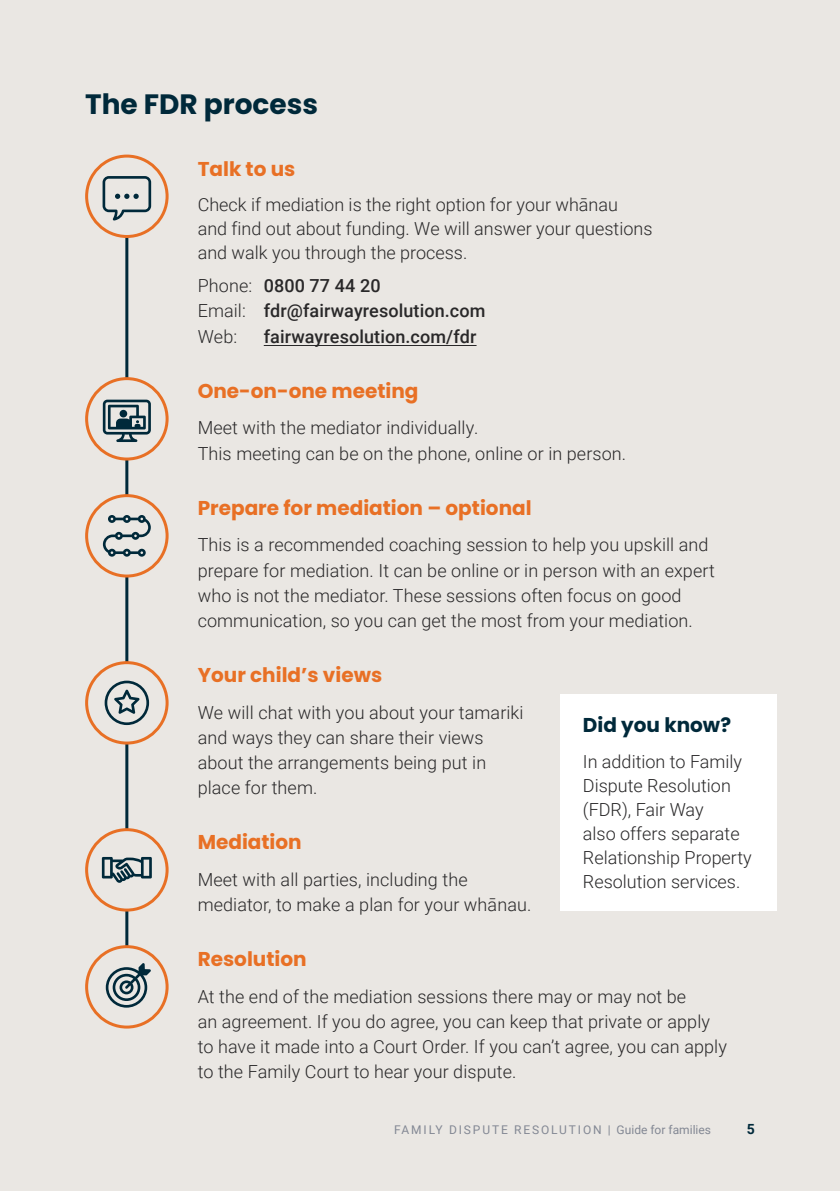
<style>
.page{position:relative;width:840px;height:1191px;background:#fff}
.page>*{position:absolute;margin:0;border:0;box-sizing:border-box;transform-origin:0 0}
.t1{font:700 28px "Poppins";color:#00293a}
.t2{font:700 20px "Poppins";color:#e87025}
.t3{font:700 20px "Poppins";color:#00293a}
.Body{font:300 18px/25px "Roboto";letter-spacing:.005em;color:#292829}
.Body_box{font:300 18px/24px "Roboto";color:#292829}
.Body-2{font:500 18px/25px "Roboto";letter-spacing:.005em;color:#292829}
.t4{font:700 14px "Roboto";color:#00293a}
.t5{font:12px "Roboto";letter-spacing:.155em;color:#838894}
.s1{font-weight:300}
</style>
<div class="page">
<div style="left:0;top:0;width:839px;height:1191px;background:#eae7e3"></div>
<div style="left:560px;top:694px;width:216px;height:216px;background:#fff"></div>
<hr style="left:263px;top:345px;width:213px;height:1px;background:#292829">
<hr style="left:125px;top:198px;width:3px;height:787px;background:#00293a">
<div style="left:87px;top:156px;width:80px;height:80px;background:#eae7e3;border-radius:50%"></div>
<svg style="left:102px;top:176px;width:49px;height:44px"></svg>
<div style="left:85px;top:155px;width:83px;height:83px;border:3px solid #e87025;border-radius:50%"></div>
<div style="left:87px;top:378px;width:80px;height:81px;background:#eae7e3;border-radius:50%"></div>
<svg style="left:103px;top:399px;width:48px;height:43px"></svg>
<div style="left:119px;top:410px;width:8px;height:7px;background:#00293a;border-radius:50%"></div>
<div style="left:85px;top:377px;width:83px;height:83px;border:3px solid #e87025;border-radius:50%"></div>
<div style="left:87px;top:495px;width:80px;height:81px;background:#eae7e3;border-radius:50%"></div>
<svg style="left:103px;top:515px;width:48px;height:41px"></svg>
<div style="left:85px;top:494px;width:83px;height:83px;border:3px solid #e87025;border-radius:50%"></div>
<div style="left:87px;top:662px;width:80px;height:81px;background:#eae7e3;border-radius:50%"></div>
<svg style="left:105px;top:680px;width:44px;height:45px"></svg>
<div style="left:85px;top:661px;width:83px;height:83px;border:3px solid #e87025;border-radius:50%"></div>
<div style="left:87px;top:829px;width:80px;height:81px;background:#eae7e3;border-radius:50%"></div>
<svg style="left:102px;top:857px;width:50px;height:25px"></svg>
<div style="left:85px;top:828px;width:83px;height:83px;border:3px solid #e87025;border-radius:50%"></div>
<div style="left:87px;top:946px;width:80px;height:81px;background:#eae7e3;border-radius:50%"></div>
<svg style="left:106px;top:963px;width:45px;height:44px"></svg>
<div style="left:85px;top:945px;width:83px;height:83px;border:3px solid #e87025;border-radius:50%"></div>
<h2 class="t1" style="left:85px;top:88px;width:234px">The FDR process</h2>
<h3 class="t2" style="left:197px;top:157px;width:99px">Talk to us</h3>
<p class="Body" style="left:197px;top:192px;width:456px;line-height:24px">Check if mediation is the right option for your whānau<br>and find out about funding. We will answer your questions and walk you through the process.</p>
<p class="Body-2" style="left:197px;top:273px;width:289px"><span class="s1">Phone:</span> 0800 77 44 20<br><span class="s1">Email:</span> fdr@fairwayresolution.com<br><span class="s1">Web:</span></p>
<p class="Body-2" style="left:263px;top:323px;width:214px">fairwayresolution.com/fdr</p>
<h3 class="t2" style="left:197px;top:379px;width:222px">One-on-one meeting</h3>
<p class="Body" style="left:197px;top:415px;width:430px">Meet with the mediator individually.<br>This meeting can be on the phone, online or in person.</p>
<h3 class="t2" style="left:197px;top:496px;width:335px">Prepare for mediation – optional</h3>
<p class="Body" style="left:197px;top:532px;width:518px">This is a recommended coaching session to help you upskill and prepare for mediation. It can be online or in person with an expert who is not the mediator. These sessions often focus on good communication, so you can get the most from your mediation.</p>
<h3 class="t2" style="left:197px;top:663px;width:186px">Your child’s views</h3>
<p class="Body" style="left:197px;top:699px;width:327px">We will chat with you about your tamariki and ways they can share their views about the arrangements being put in place for them.</p>
<h3 class="t2" style="left:197px;top:830px;width:105px">Mediation</h3>
<p class="Body" style="left:197px;top:866px;width:335px">Meet with all parties, including the mediator, to make a plan for your whānau.</p>
<h3 class="t2" style="left:197px;top:947px;width:110px">Resolution</h3>
<p class="Body" style="left:197px;top:983px;width:530px">At the end of the mediation sessions there may or may not be<br>an agreement. If you do agree, you can keep that private or apply to have it made into a Court Order. If you can’t agree, you can apply to the Family Court to hear your dispute.</p>
<h3 class="t3" style="left:582px;top:714px;width:150px">Did you know?</h3>
<p class="Body_box" style="left:582px;top:748px;width:170px">In addition to Family<br>Dispute Resolution (FDR), Fair Way<br>also offers separate<br>Relationship Property<br>Resolution services.</p>
<p class="t5" style="left:394px;top:1121px;width:318px">FAMILY DISPUTE RESOLUTION | Guide for families</p>
<p class="t4" style="left:746px;top:1119px;width:10px">5</p>
</div>
